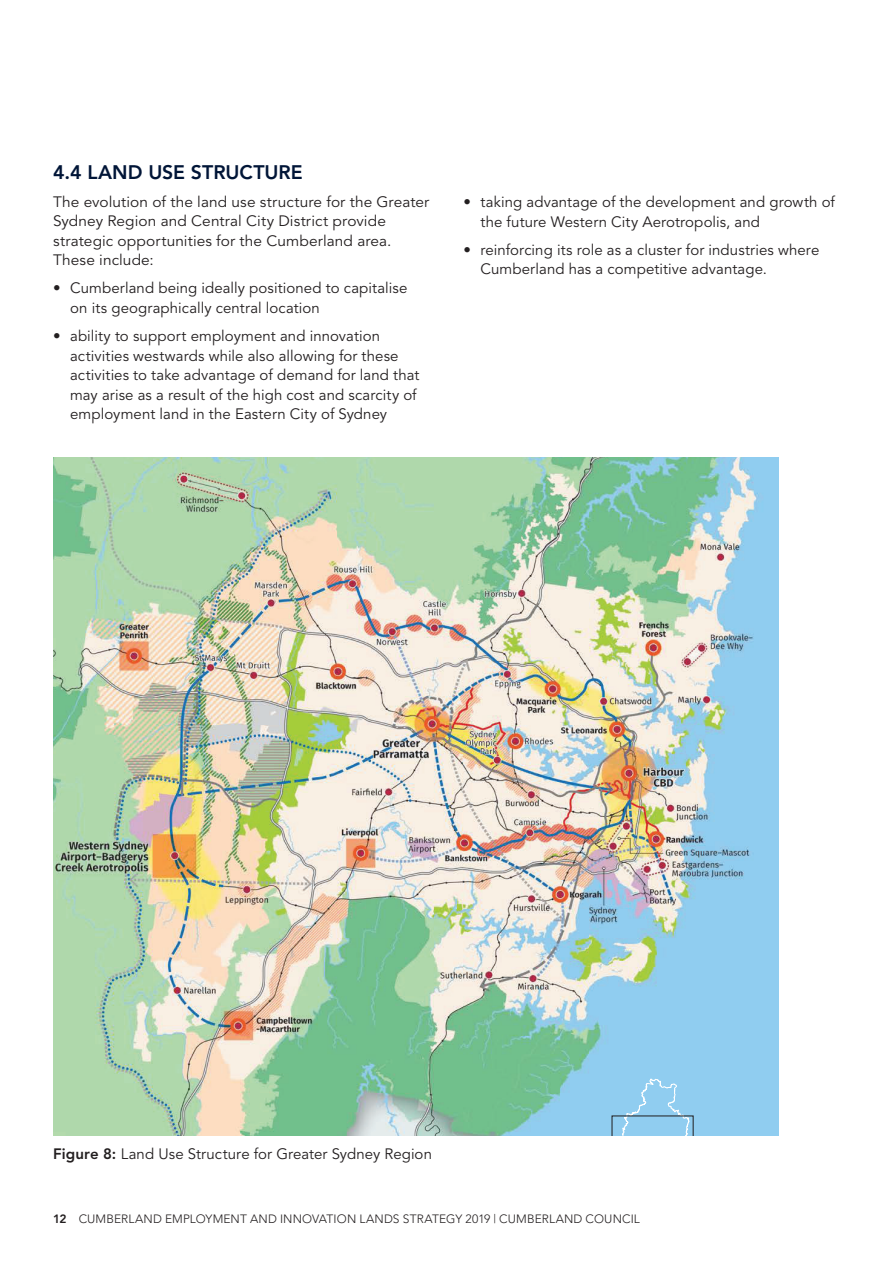
<style>
.page{position:relative;width:893px;height:1263px;background:#fff}
.page>*{position:absolute;margin:0;border:0;box-sizing:border-box;transform-origin:0 0}
.t1{font:800 19.5px "Avenir";color:#001537}
.t2{font:15px/19.5px "Avenir";letter-spacing:.005em;color:#231f20}
.t3{font:300 12px "Avenir";letter-spacing:.015em;color:#231f20}
.s1{font-weight:800}
</style>
<div class="page">
<img style="left:53px;top:458px;width:725px;height:677px">
<svg style="left:612px;top:1078px;width:81px;height:57px;background:#93ccec"></svg>
<h1 class="t1" style="left:53px;top:161px;width:251px">4.4 LAND USE STRUCTURE</h1>
<p class="t2" style="left:53px;top:192px;width:378px">The evolution of the land use structure for the Greater Sydney Region and Central City District provide strategic opportunities for the Cumberland area.<br>These include:</p>
<p class="t2" style="left:70px;top:279px;width:339px;text-indent:-17px">• Cumberland being ideally positioned to capitalise on its geographically central location</p>
<p class="t2" style="left:70px;top:326px;width:351px;text-indent:-17px">• ability to support employment and innovation activities westwards while also allowing for these activities to take advantage of demand for land that may arise as a result of the high cost and scarcity of employment land in the Eastern City of Sydney</p>
<p class="t2" style="left:480px;top:193px;width:356px;text-indent:-17px">• taking advantage of the development and growth of the future Western City Aerotropolis, and</p>
<p class="t2" style="left:480px;top:240px;width:340px;text-indent:-17px">• reinforcing its role as a cluster for industries where<br>Cumberland has a competitive advantage.</p>
<p class="t2" style="left:53px;top:1145px;width:380px"><span class="s1">Figure 8:</span> Land Use Structure for Greater Sydney Region</p>
<p class="t3" style="left:53px;top:1211px;width:588px"><span class="s1">12</span> CUMBERLAND EMPLOYMENT AND INNOVATION LANDS STRATEGY 2019 | CUMBERLAND COUNCIL</p>
</div>
